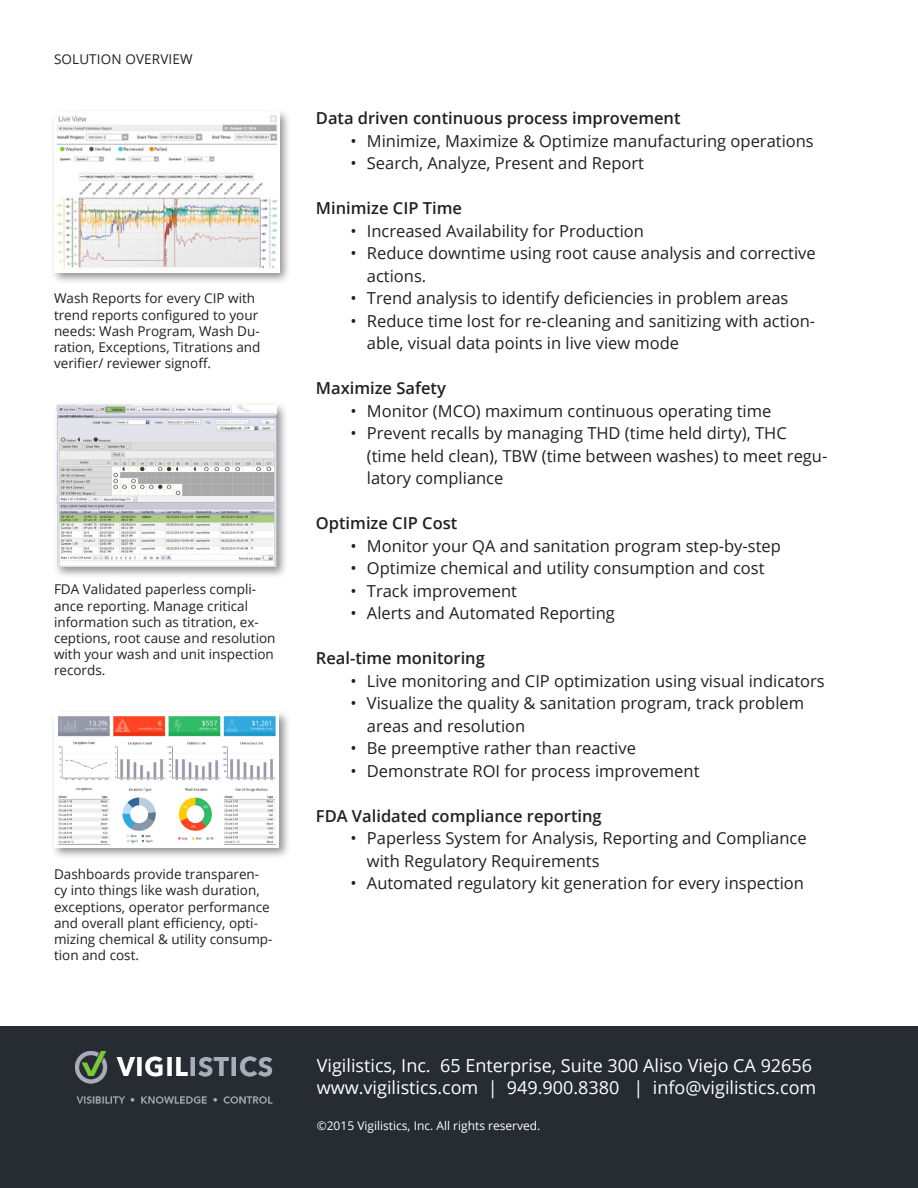
<style>
.page{position:relative;width:918px;height:1188px;background:#fff}
.page>*{position:absolute;margin:0;border:0;box-sizing:border-box;transform-origin:0 0}
.t1{font:18px "Open Sans";color:#fff}
.t2{font:16.5px/22.5px "Open Sans";color:#231f20}
.t3{font:600 16.5px "Open Sans";color:#231f20}
.t4{font:13.5px/16.2px "Open Sans";color:#231f20}
.t5{font:12px "Open Sans";color:#fff}
</style>
<div class="page">
<div style="left:53px;top:401px;width:236px;height:178px;background:#231f20;opacity:.5"></div>
<img style="left:57px;top:405px;width:219px;height:161px">
<div style="left:50px;top:108px;width:242px;height:177px;background:#231f20;opacity:.5"></div>
<img style="left:54px;top:111px;width:225px;height:161px">
<div style="left:0;top:1027px;width:918px;height:161px;background:#272c33"></div>
<img style="left:76px;top:1052px;width:197px;height:52px">
<div style="left:50px;top:709px;width:242px;height:151px;background:#231f20;opacity:.5"></div>
<img style="left:54px;top:713px;width:225px;height:134px">
<p class="t4" style="left:54px;top:51px;width:140px">SOLUTION OVERVIEW</p>
<p class="t4" style="left:54px;top:290px;width:208px">Wash Reports for every CIP with trend reports configured to your needs: Wash Program, Wash Du&shy;ration, Exceptions, Titrations and verifier/ reviewer signoff.</p>
<p class="t4" style="left:54px;top:581px;width:223px">FDA Validated paperless compli&shy;ance reporting. Manage critical information such as titration, ex&shy;ceptions, root cause and resolution with your wash and unit inspection records.</p>
<p class="t4" style="left:54px;top:866px;width:220px">Dashboards provide transparen&shy;cy into things like wash duration, exceptions, operator performance and overall plant efficiency, opti&shy;mizing chemical &amp; utility consump&shy;tion and cost.</p>
<p class="t3" style="left:316px;top:107px;width:366px">Data driven continuous process improvement</p>
<p class="t2" style="left:350px;top:129px;width:465px">• Minimize, Maximize &amp; Optimize manufacturing operations</p>
<p class="t2" style="left:350px;top:151px;width:295px">• Search, Analyze, Present and Report</p>
<p class="t3" style="left:316px;top:197px;width:148px">Minimize CIP Time</p>
<p class="t2" style="left:350px;top:219px;width:295px">• Increased Availability for Production</p>
<p class="t2" style="left:367px;top:241px;width:450px;text-indent:-16px">• Reduce downtime using root cause analysis and corrective actions.</p>
<p class="t2" style="left:350px;top:286px;width:440px">• Trend analysis to identify deficiencies in problem areas</p>
<p class="t2" style="left:367px;top:309px;width:450px;text-indent:-16px">• Reduce time lost for re-cleaning and sanitizing with action&shy;able, visual data points in live view mode</p>
<p class="t3" style="left:316px;top:377px;width:132px">Maximize Safety</p>
<p class="t2" style="left:350px;top:399px;width:422px">• Monitor (MCO) maximum continuous operating time</p>
<p class="t2" style="left:367px;top:421px;width:462px;text-indent:-16px">• Prevent recalls by managing THD (time held dirty), THC (time held clean), TBW (time between washes) to meet regu&shy;latory compliance</p>
<p class="t3" style="left:316px;top:512px;width:143px">Optimize CIP Cost</p>
<p class="t2" style="left:350px;top:534px;width:432px">• Monitor your QA and sanitation program step-by-step</p>
<p class="t2" style="left:350px;top:556px;width:416px">• Optimize chemical and utility consumption and cost</p>
<p class="t2" style="left:350px;top:579px;width:168px">• Track improvement</p>
<p class="t2" style="left:350px;top:601px;width:266px">• Alerts and Automated Reporting</p>
<p class="t3" style="left:316px;top:647px;width:171px">Real-time monitoring</p>
<p class="t2" style="left:350px;top:669px;width:476px">• Live monitoring and CIP optimization using visual indicators</p>
<p class="t2" style="left:367px;top:691px;width:439px;text-indent:-16px">• Visualize the quality &amp; sanitation program, track problem areas and resolution</p>
<p class="t2" style="left:350px;top:736px;width:287px">• Be preemptive rather than reactive</p>
<p class="t2" style="left:350px;top:759px;width:351px">• Demonstrate ROI for process improvement</p>
<p class="t3" style="left:316px;top:804px;width:287px">FDA Validated compliance reporting</p>
<p class="t2" style="left:367px;top:826px;width:441px;text-indent:-16px">• Paperless System for Analysis, Reporting and Compliance with Regulatory Requirements</p>
<p class="t2" style="left:350px;top:871px;width:455px">• Automated regulatory kit generation for every inspection</p>
<p class="t1" style="left:317px;top:1053px;width:497px">Vigilistics, Inc. 65 Enterprise, Suite 300 Aliso Viejo CA 92656</p>
<p class="t1" style="left:317px;top:1075px;width:501px">www.vigilistics.com | 949.900.8380 | info@vigilistics.com</p>
<p class="t5" style="left:317px;top:1117px;width:225px">©2015 Vigilistics, Inc. All rights reserved.</p>
</div>
